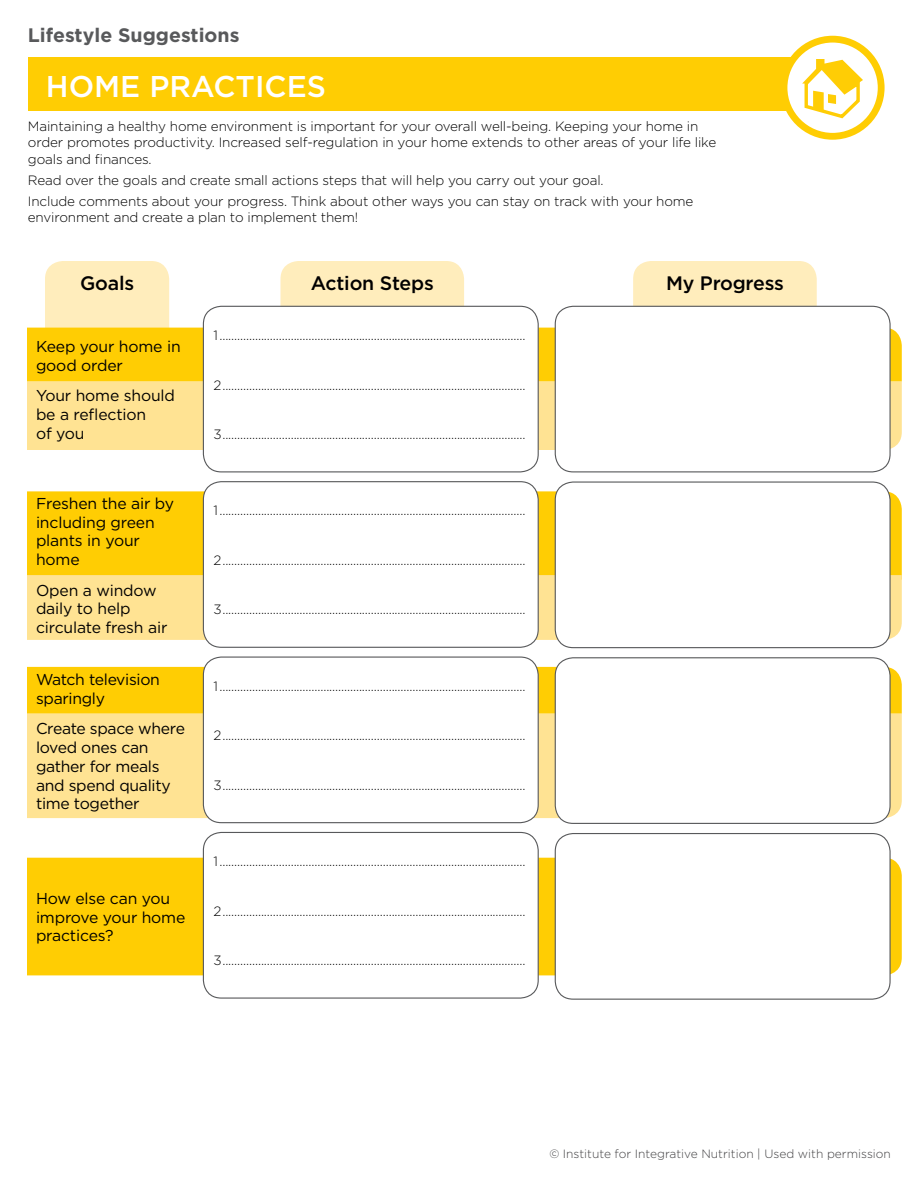
<style>
.page{position:relative;width:918px;height:1188px;background:#fff}
.page>*{position:absolute;margin:0;border:0;box-sizing:border-box;transform-origin:0 0}
.t1{font:500 30px "Gotham";color:#fff}
.t2{font:500 19.5px "Gotham";letter-spacing:-.01em;color:#000}
.t3{font:700 19.5px "Gotham";color:#58595b}
.t4{font:15.75px/18.8px "Gotham";letter-spacing:-.01em;color:#000}
.t5{font:300 13.5px/16.5px "Gotham";letter-spacing:-.01em;color:#000}
.t6{font:300 12px "Gotham";color:#414042}
</style>
<div class="page">
<div style="left:45px;top:261px;width:124px;height:67px;background:#ffedbc"></div>
<div style="left:280px;top:261px;width:184px;height:45px;background:#ffedbc"></div>
<div style="left:633px;top:261px;width:184px;height:45px;background:#ffedbc"></div>
<div style="left:27px;top:858px;width:875px;height:117px;background:#ffcd03"></div>
<div style="left:27px;top:328px;width:875px;height:54px;background:#ffcd03"></div>
<div style="left:27px;top:382px;width:875px;height:68px;background:#ffe393"></div>
<div style="left:27px;top:491px;width:875px;height:84px;background:#ffcd03"></div>
<div style="left:27px;top:575px;width:875px;height:65px;background:#ffe393"></div>
<div style="left:27px;top:667px;width:875px;height:47px;background:#ffcd03"></div>
<div style="left:27px;top:714px;width:875px;height:104px;background:#ffe393"></div>
<div style="left:555px;top:306px;width:335px;height:166px;background:#fff;border-radius:18px"></div>
<div style="left:555px;top:306px;width:336px;height:166px;border:1px solid #58595b;border-radius:18px"></div>
<div style="left:555px;top:482px;width:335px;height:166px;background:#fff;border-radius:18px"></div>
<div style="left:555px;top:481px;width:336px;height:167px;border:1px solid #58595b;border-radius:18px"></div>
<div style="left:555px;top:658px;width:335px;height:165px;background:#fff;border-radius:18px"></div>
<div style="left:555px;top:657px;width:336px;height:167px;border:1px solid #58595b;border-radius:18px"></div>
<div style="left:555px;top:834px;width:335px;height:165px;background:#fff;border-radius:18px"></div>
<div style="left:555px;top:833px;width:336px;height:167px;border:1px solid #58595b;border-radius:18px"></div>
<div style="left:203px;top:306px;width:335px;height:166px;background:#fff;border-radius:18px"></div>
<div style="left:203px;top:306px;width:336px;height:166px;border:1px solid #58595b;border-radius:18px"></div>
<div style="left:203px;top:832px;width:335px;height:166px;background:#fff;border-radius:18px"></div>
<div style="left:203px;top:832px;width:336px;height:167px;border:1px solid #58595b;border-radius:18px"></div>
<div style="left:203px;top:657px;width:335px;height:166px;background:#fff;border-radius:18px"></div>
<div style="left:203px;top:657px;width:336px;height:166px;border:1px solid #58595b;border-radius:18px"></div>
<div style="left:203px;top:482px;width:335px;height:165px;background:#fff;border-radius:18px"></div>
<div style="left:203px;top:481px;width:336px;height:167px;border:1px solid #58595b;border-radius:18px"></div>
<div style="left:28px;top:58px;width:794px;height:53px;background:#ffcd03"></div>
<svg style="left:784px;top:39px;width:97px;height:97px"></svg>
<div style="left:781px;top:36px;width:104px;height:104px;border:7px solid #ffcd03;border-radius:50%"></div>
<svg style="left:802px;top:59px;width:61px;height:62px"></svg>
<h2 class="t3" style="left:28px;top:23px;width:213px">Lifestyle Suggestions</h2>
<h1 class="t1" style="left:46px;top:69px;width:282px">HOME PRACTICES</h1>
<p class="t5" style="left:28px;top:118px;width:690px">Maintaining a healthy home environment is important for your overall well-being. Keeping your home in order promotes productivity. Increased self-regulation in your home extends to other areas of your life like goals and finances.</p>
<p class="t5" style="left:28px;top:170px;width:667px;line-height:21px">Read over the goals and create small actions steps that will help you carry out your goal.<br>Include comments about your progress. Think about other ways you can stay on track with your home</p>
<p class="t5" style="left:28px;top:209px;width:332px">environment and create a plan to implement them!</p>
<h2 class="t2" style="left:80px;top:272px;width:56px">Goals</h2>
<h2 class="t2" style="left:311px;top:272px;width:124px">Action Steps</h2>
<h2 class="t2" style="left:666px;top:272px;width:119px">My Progress</h2>
<p class="t5" style="left:213px;top:327px;width:313px">1........................................................................................................</p>
<p class="t5" style="left:213px;top:376px;width:313px">2.......................................................................................................</p>
<p class="t4" style="left:36px;top:337px;width:146px">Keep your home in good order</p>
<p class="t4" style="left:36px;top:386px;width:141px">Your home should be a reflection<br>of you</p>
<p class="t5" style="left:213px;top:426px;width:313px">3.......................................................................................................</p>
<p class="t4" style="left:36px;top:494px;width:140px">Freshen the air by including green plants in your home</p>
<p class="t4" style="left:36px;top:581px;width:133px">Open a window daily to help circulate fresh air</p>
<p class="t4" style="left:36px;top:670px;width:125px">Watch television sparingly</p>
<p class="t4" style="left:36px;top:719px;width:151px">Create space where loved ones can gather for meals and spend quality time together</p>
<p class="t4" style="left:36px;top:889px;width:151px">How else can you improve your home practices?</p>
<p class="t5" style="left:213px;top:502px;width:313px">1........................................................................................................</p>
<p class="t5" style="left:213px;top:552px;width:313px">2.......................................................................................................</p>
<p class="t5" style="left:213px;top:601px;width:313px">3.......................................................................................................</p>
<p class="t5" style="left:213px;top:678px;width:313px">1........................................................................................................</p>
<p class="t5" style="left:213px;top:727px;width:313px">2.......................................................................................................</p>
<p class="t5" style="left:213px;top:777px;width:313px">3.......................................................................................................</p>
<p class="t5" style="left:213px;top:853px;width:313px">1........................................................................................................</p>
<p class="t5" style="left:213px;top:903px;width:313px">2.......................................................................................................</p>
<p class="t5" style="left:213px;top:952px;width:313px">3.......................................................................................................</p>
<p class="t6" style="left:549px;top:1148px;width:343px">© Institute for Integrative Nutrition | Used with permission</p>
</div>
